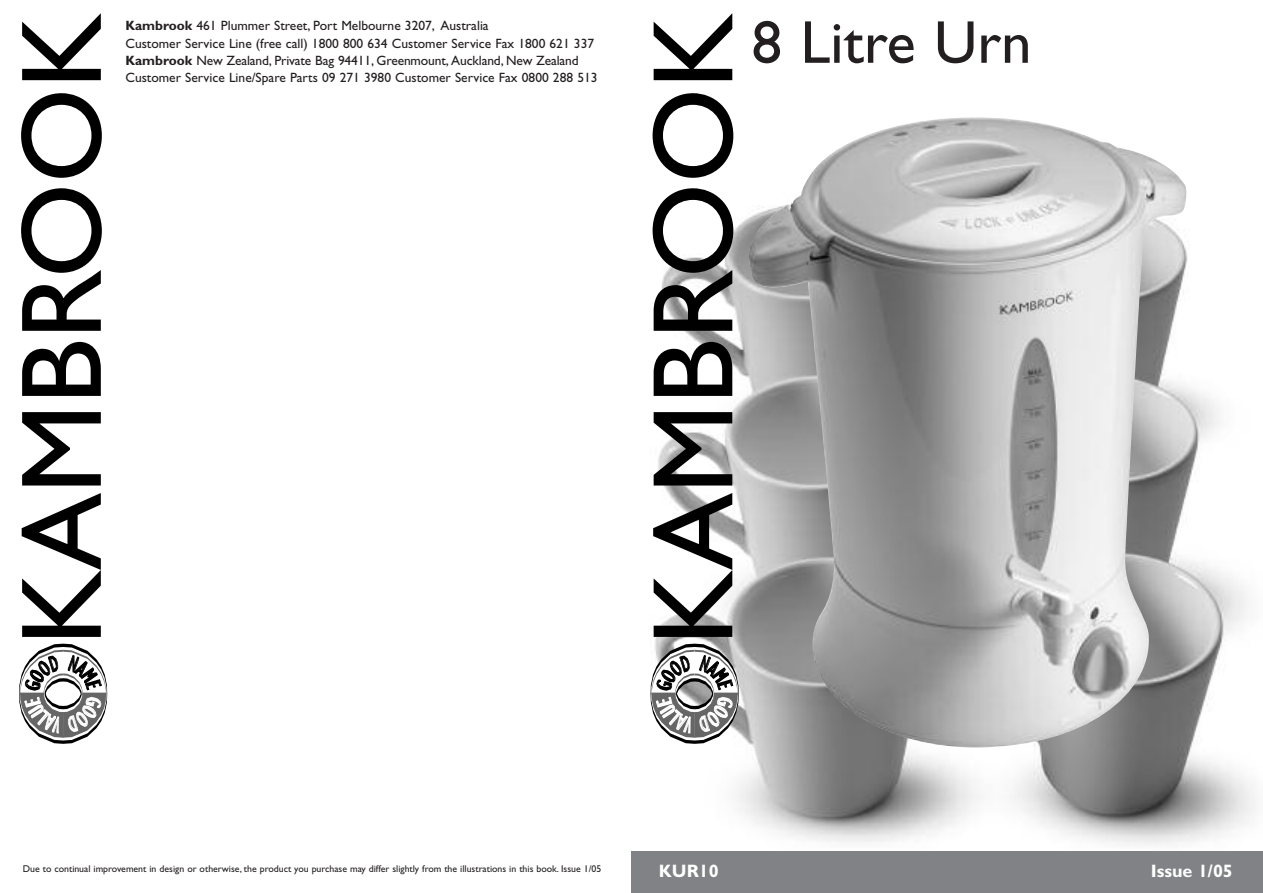
<style>
.page{position:relative;width:1263px;height:893px;background:#fff}
.page>*{position:absolute;margin:0;border:0;box-sizing:border-box;transform-origin:0 0}
.t1{font:60.6px "Gill Sans";color:#231f20}
.t2{font:700 18px "Gill Sans";color:#fff}
.t3{font:13.5px/17.1px "Gill Sans";color:#231f20}
.t4{font:9.9px "Gill Sans";color:#231f20}
.s1{font-weight:700}
</style>
<div class="page">
<img style="left:651px;top:190px;width:612px;height:662px">
<div style="left:631px;top:852px;width:632px;height:41px;background:#808285"></div>
<svg style="left:654px;top:412px;width:78px;height:73px"></svg>
<svg style="left:654px;top:342px;width:78px;height:54px"></svg>
<svg style="left:653px;top:188px;width:80px;height:143px"></svg>
<svg style="left:653px;top:93px;width:80px;height:85px"></svg>
<svg style="left:654px;top:13px;width:78px;height:67px"></svg>
<svg style="left:22px;top:412px;width:79px;height:73px"></svg>
<svg style="left:22px;top:342px;width:79px;height:54px"></svg>
<svg style="left:21px;top:188px;width:81px;height:143px"></svg>
<svg style="left:21px;top:93px;width:81px;height:85px"></svg>
<svg style="left:22px;top:13px;width:79px;height:67px"></svg>
<img style="left:748px;top:117px;width:438px;height:632px">
<svg style="left:650px;top:493px;width:90px;height:258px"></svg>
<svg style="left:19px;top:493px;width:89px;height:251px"></svg>
<p class="t3" style="left:125px;top:19px;width:474px"><span class="s1">Kambrook</span> 461 Plummer Street, Port Melbourne 3207, Australia<br>Customer Service Line (free call) 1800 800 634 Customer Service Fax 1800 621 337<br><span class="s1">Kambrook</span> New Zealand, Private Bag 94411, Greenmount, Auckland, New Zealand Customer Service Line/Spare Parts 09 271 3980 Customer Service Fax 0800 288 513</p>
<h1 class="t1" style="left:752px;top:19px;width:281px">8 Litre Urn</h1>
<p class="t4" style="left:23px;top:865px;width:580px">Due to continual improvement in design or otherwise, the product you purchase may differ slightly from the illustrations in this book. Issue 1/05</p>
<h2 class="t2" style="left:659px;top:864px;width:61px">KUR10</h2>
<h2 class="t2" style="left:1151px;top:864px;width:84px">Issue 1/05</h2>
</div>
